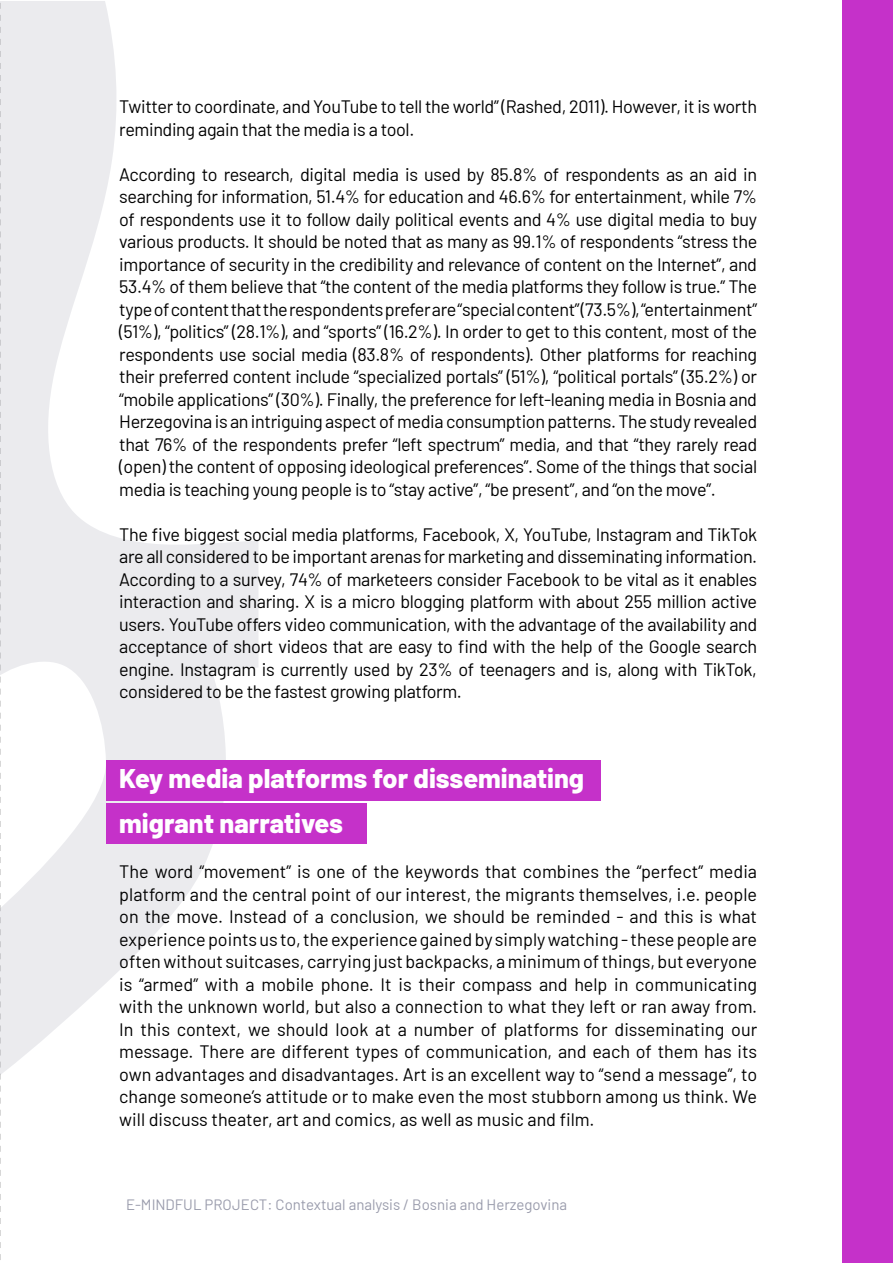
<style>
.page{position:relative;width:893px;height:1263px;background:#fff}
.page>*{position:absolute;margin:0;border:0;box-sizing:border-box;transform-origin:0 0}
.t1{font:800 27px "Barlow";color:#fff}
.t2{font:18px/22.5px "Barlow";letter-spacing:-.02em;color:#000;text-align:justify}
.t3{font:15px "Barlow";color:#9a9cac}
</style>
<div class="page">
<div style="left:842px;top:0;width:51px;height:1263px;background:#c531c9"></div>
<svg style="left:0;top:672px;width:227px;height:576px"></svg>
<svg style="left:0;top:1px;width:258px;height:671px"></svg>
<div style="left:106px;top:760px;width:495px;height:40px;background:#c531c9"></div>
<div style="left:106px;top:803px;width:261px;height:40px;background:#c531c9"></div>
<p class="t2" style="left:119px;top:94px;width:639px">Twitter to coordinate, and YouTube to tell the world” (Rashed, 2011). However, it is worth reminding again that the media is a tool.</p>
<p class="t2" style="left:119px;top:161px;width:639px">According to research, digital media is used by 85.8% of respondents as an aid in searching for information, 51.4% for education and 46.6% for entertainment, while 7% of respondents use it to follow daily political events and 4% use digital media to buy various products. It should be noted that as many as 99.1% of respondents “stress the importance of security in the credibility and relevance of content on the Internet”, and 53.4% of them believe that “the content of the media platforms they follow is true.” The type of content that the respondents prefer are “special content” (73.5%), “entertainment” (51%), “politics” (28.1%), and “sports” (16.2%). In order to get to this content, most of the respondents use social media (83.8% of respondents). Other platforms for reaching their preferred content include “specialized portals” (51%), “political portals” (35.2%) or “mobile applications” (30%). Finally, the preference for left-leaning media in Bosnia and Herzegovina is an intriguing aspect of media consumption patterns. The study revealed that 76% of the respondents prefer “left spectrum” media, and that “they rarely read (open) the content of opposing ideological preferences”. Some of the things that social media is teaching young people is to “stay active”, “be present”, and “on the move”.</p>
<p class="t2" style="left:119px;top:521px;width:639px">The five biggest social media platforms, Facebook, X, YouTube, Instagram and TikTok are all considered to be important arenas for marketing and disseminating information.<br>According to a survey, 74% of marketeers consider Facebook to be vital as it enables interaction and sharing. X is a micro blogging platform with about 255 million active users. YouTube offers video communication, with the advantage of the availability and acceptance of short videos that are easy to find with the help of the Google search engine. Instagram is currently used by 23% of teenagers and is, along with TikTok, considered to be the fastest growing platform.</p>
<p class="t1" style="left:119px;top:758px;width:466px">Key media platforms for disseminating</p>
<p class="t1" style="left:119px;top:803px;width:225px">migrant narratives</p>
<p class="t2" style="left:119px;top:859px;width:639px">The word “movement” is one of the keywords that combines the “perfect” media platform and the central point of our interest, the migrants themselves, i.e. people on the move. Instead of a conclusion, we should be reminded - and this is what experience points us to, the experience gained by simply watching - these people are often without suitcases, carrying just backpacks, a minimum of things, but everyone is “armed” with a mobile phone. It is their compass and help in communicating with the unknown world, but also a connection to what they left or ran away from.<br>In this context, we should look at a number of platforms for disseminating our message. There are different types of communication, and each of them has its own advantages and disadvantages. Art is an excellent way to “send a message”, to change someone’s attitude or to make even the most stubborn among us think. We will discuss theater, art and comics, as well as music and film.</p>
<p class="t3" style="left:126px;top:1194px;width:443px">E-MINDFUL PROJECT: Contextual analysis / Bosnia and Herzegovina</p>
</div>
